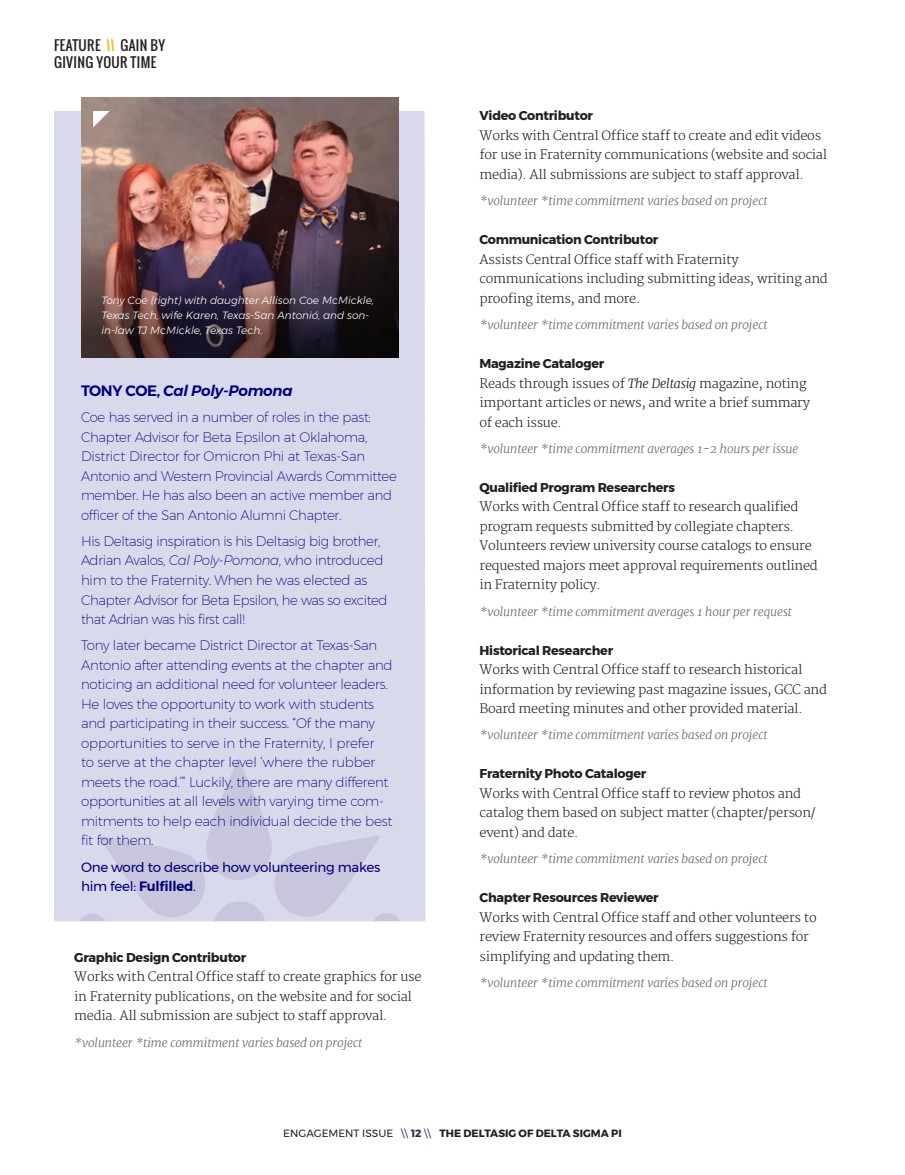
<style>
.page{position:relative;width:905px;height:1175px;background:#fff}
.page>*{position:absolute;margin:0;border:0;box-sizing:border-box;transform-origin:0 0}
.t1{font:italic 600 15px "Montserrat";letter-spacing:-.02em;color:#000080}
.t2{font:200 13.5px/19.5px "Montserrat";letter-spacing:-.02em;color:#000080}
.t3{font:13.5px/19.5px "Montserrat";letter-spacing:-.02em;color:#000080}
.t4{font:13.5px/16.5px "Oswald";letter-spacing:.03em;color:#231f20}
.t5{font:300 12.75px/19.5px "Merriweather";letter-spacing:-.02em;color:#231f20}
.t6{font:700 12.75px "Montserrat";letter-spacing:-.02em;color:#231f20}
.t7{font:italic 300 12px "Merriweather";letter-spacing:-.01em;color:#706e70}
.t8{font:italic 300 10.5px/15px "Montserrat";color:#fff}
.t9{font:700 10.5px "Montserrat";color:#231f20}
.s1{color:#f6b819}
.s2{font-style:normal}
.s3{font-style:italic}
.s4{font-weight:600}
.s5{font-weight:400}
.s6{font-weight:400;color:#362063}
.s7{color:#362063}
</style>
<div class="page">
<svg style="left:54px;top:111px;width:371px;height:810px;background:#d7d7ea"></svg>
<img style="left:81px;top:98px;width:317px;height:148px">
<svg style="left:93px;top:111px;width:17px;height:16px"></svg>
<svg style="left:81px;top:246px;width:317px;height:111px;background:#3f2d36"></svg>
<p class="t4" style="left:54px;top:37px;width:113px">FEATURE <span class="s1">\\</span> GAIN BY<br>GIVING YOUR TIME</p>
<p class="t8" style="left:101px;top:293px;width:274px">Tony Coe (right) with daughter Allison Coe McMickle,<br>Texas Tech, wife Karen, Texas-San Antonio, and son&shy;in-law TJ McMickle, Texas Tech.</p>
<p class="t1" style="left:81px;top:379px;width:213px"><span class="s2">TONY COE,</span> Cal Poly-Pomona</p>
<p class="t2" style="left:81px;top:407px;width:317px">Coe has served in a number of roles in the past:<br>Chapter Advisor for Beta Epsilon at Oklahoma, District Director for Omicron Phi at Texas-San Antonio and Western Provincial Awards Committee member. He has also been an active member and officer of the San Antonio Alumni Chapter.</p>
<p class="t2" style="left:81px;top:531px;width:308px">His Deltasig inspiration is his Deltasig big brother, Adrian Avalos, <span class="s3">Cal Poly-Pomona</span>, who introduced him to the Fraternity. When he was elected as Chapter Advisor for Beta Epsilon, he was so excited that Adrian was his first call!</p>
<p class="t2" style="left:81px;top:635px;width:313px">Tony later became District Director at Texas-San Antonio after attending events at the chapter and noticing an additional need for volunteer leaders.<br>He loves the opportunity to work with students and participating in their success. “Of the many opportunities to serve in the Fraternity, I prefer<br>to serve at the chapter level ‘where the rubber meets the road.’” Luckily, there are many different opportunities at all levels with varying time com&shy;mitments to help each individual decide the best fit for them.</p>
<p class="t3" style="left:81px;top:857px;width:301px">One word to describe how volunteering makes him feel: <span class="s4">Fulfilled</span>.</p>
<p class="t6" style="left:74px;top:947px;width:173px">Graphic Design Contributor</p>
<p class="t5" style="left:74px;top:967px;width:349px">Works with Central Office staff to create graphics for use in Fraternity publications, on the website and for social media. All submission are subject to staff approval.</p>
<p class="t7" style="left:74px;top:1035px;width:290px">*volunteer *time commitment varies based on project</p>
<p class="t6" style="left:479px;top:106px;width:115px">Video Contributor</p>
<p class="t5" style="left:479px;top:126px;width:349px">Works with Central Office staff to create and edit videos for use in Fraternity communications (website and social media). All submissions are subject to staff approval.</p>
<p class="t7" style="left:479px;top:193px;width:290px">*volunteer *time commitment varies based on project</p>
<p class="t6" style="left:479px;top:229px;width:180px">Communication Contributor</p>
<p class="t5" style="left:479px;top:250px;width:350px">Assists Central Office staff with Fraternity communications including submitting ideas, writing and proofing items, and more.</p>
<p class="t7" style="left:479px;top:317px;width:290px">*volunteer *time commitment varies based on project</p>
<p class="t6" style="left:479px;top:353px;width:126px">Magazine Cataloger</p>
<p class="t5" style="left:479px;top:374px;width:332px">Reads through issues of <span class="s3">The Deltasig</span> magazine, noting important articles or news, and write a brief summary of each issue.</p>
<p class="t7" style="left:479px;top:441px;width:320px">*volunteer *time commitment averages 1-2 hours per issue</p>
<p class="t6" style="left:479px;top:477px;width:197px">Qualified Program Researchers</p>
<p class="t5" style="left:479px;top:497px;width:340px">Works with Central Office staff to research qualified program requests submitted by collegiate chapters.<br>Volunteers review university course catalogs to ensure requested majors meet approval requirements outlined in Fraternity policy.</p>
<p class="t7" style="left:479px;top:604px;width:314px">*volunteer *time commitment averages 1 hour per request</p>
<p class="t6" style="left:479px;top:640px;width:135px">Historical Researcher</p>
<p class="t5" style="left:479px;top:660px;width:349px">Works with Central Office staff to research historical information by reviewing past magazine issues, GCC and<br>Board meeting minutes and other provided material.</p>
<p class="t7" style="left:479px;top:727px;width:290px">*volunteer *time commitment varies based on project</p>
<p class="t6" style="left:479px;top:763px;width:168px">Fraternity Photo Cataloger</p>
<p class="t5" style="left:479px;top:784px;width:338px">Works with Central Office staff to review photos and catalog them based on subject matter (chapter/person/ event) and date.</p>
<p class="t7" style="left:479px;top:851px;width:290px">*volunteer *time commitment varies based on project</p>
<p class="t6" style="left:479px;top:887px;width:181px">Chapter Resources Reviewer</p>
<p class="t5" style="left:479px;top:908px;width:338px">Works with Central Office staff and other volunteers to review Fraternity resources and offers suggestions for simplifying and updating them.</p>
<p class="t7" style="left:479px;top:975px;width:290px">*volunteer *time commitment varies based on project</p>
<p class="t9" style="left:283px;top:1124px;width:340px"><span class="s5">ENGAGEMENT ISSUE</span> <span class="s6">\\</span> <span class="s7">12</span> <span class="s6">\\</span> THE DELTASIG OF DELTA SIGMA PI</p>
</div>
